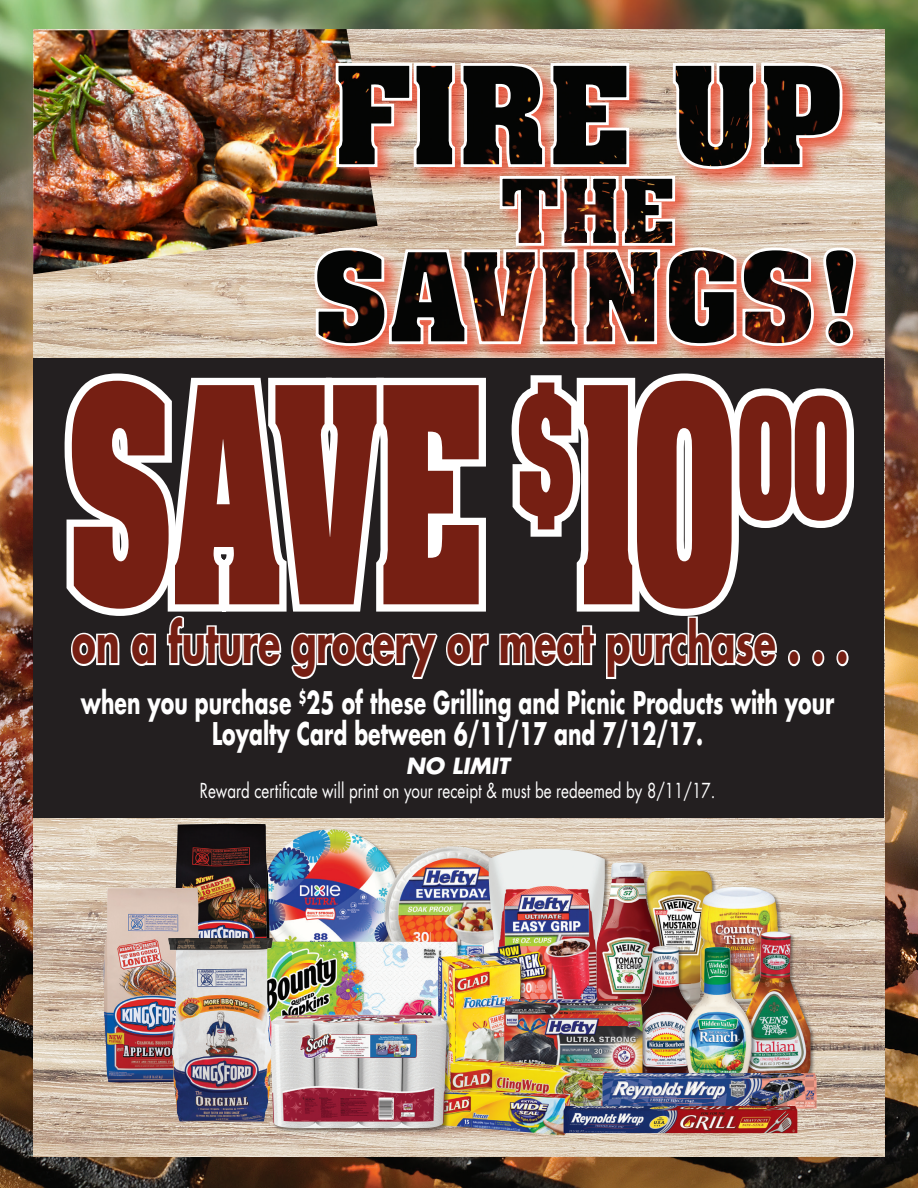
<style>
.page{position:relative;width:918px;height:1188px;background:#fff}
.page>*{position:absolute;margin:0;border:0;box-sizing:border-box;transform-origin:0 0}
.t1{font:700 255.75px "Aachen";letter-spacing:-.02em;color:#761f13;scale:.58 1}
.t2{font:700 54.3px "Futura";letter-spacing:-.01em;color:#761f13;scale:.67 1}
.t3{font:700 30.45px/31.5px "Futura";color:#fff;text-align:center;scale:.67 1}
.t4{font:italic 700 21.75px "Futura";color:#fff}
.t5{font:20.1px "Futura";color:#fff;scale:.75 1}
</style>
<div class="page">
<img style="left:0;top:0;width:918px;height:1188px">
<img style="left:34px;top:30px;width:851px;height:1126px">
<img style="left:33px;top:29px;width:345px;height:245px">
<div style="left:311px;top:60px;width:566px;height:307px;background:#ef3c22;opacity:.75"></div>
<img style="left:313px;top:60px;width:544px;height:288px">
<div style="left:33px;top:358px;width:851px;height:460px;background:#231f20"></div>
<svg style="left:64px;top:373px;width:790px;height:306px"></svg>
<img style="left:270px;top:829px;width:133px;height:112px">
<img style="left:384px;top:847px;width:138px;height:105px">
<img style="left:173px;top:824px;width:97px;height:114px">
<img style="left:104px;top:888px;width:98px;height:195px">
<img style="left:489px;top:849px;width:116px;height:149px">
<img style="left:670px;top:870px;width:43px;height:75px">
<div style="left:595px;top:862px;width:75px;height:160px;background:#231f20;opacity:.5"></div>
<img style="left:596px;top:863px;width:64px;height:135px">
<img style="left:636px;top:946px;width:48px;height:127px">
<img style="left:273px;top:942px;width:185px;height:72px">
<div style="left:437px;top:952px;width:99px;height:161px;background:#231f20;opacity:.5"></div>
<img style="left:438px;top:953px;width:84px;height:105px">
<div style="left:503px;top:998px;width:149px;height:92px;background:#231f20;opacity:.5"></div>
<img style="left:504px;top:999px;width:139px;height:74px">
<img style="left:456px;top:1058px;width:170px;height:48px">
<img style="left:456px;top:1090px;width:114px;height:46px">
<div style="left:699px;top:886px;width:90px;height:126px;background:#231f20;opacity:.5"></div>
<img style="left:700px;top:887px;width:78px;height:59px">
<div style="left:736px;top:931px;width:85px;height:160px;background:#231f20;opacity:.5"></div>
<img style="left:737px;top:932px;width:73px;height:141px">
<div style="left:684px;top:946px;width:83px;height:158px;background:#231f20;opacity:.5"></div>
<img style="left:685px;top:947px;width:67px;height:126px">
<img style="left:602px;top:1073px;width:215px;height:36px">
<img style="left:563px;top:1106px;width:234px;height:27px">
<div style="left:269px;top:1014px;width:187px;height:123px;background:#231f20;opacity:.5"></div>
<img style="left:270px;top:1015px;width:177px;height:113px">
<img style="left:168px;top:938px;width:105px;height:183px">
<p class="t1" style="left:67px;top:312px;width:1349px">SAVE <sup>$</sup>10<sup>00</sup></p>
<p class="t2" style="left:72px;top:607px;width:1161px">on a future grocery or meat purchase . . .</p>
<p class="t3" style="left:81px;top:686px;width:1126px">when you purchase <sup>$</sup>25 of these Grilling and Picnic Products with your<br>Loyalty Card between 6/11/17 and 7/12/17.</p>
<p class="t4" style="left:406px;top:751px;width:105px">NO LIMIT</p>
<p class="t5" style="left:200px;top:778px;width:689px">Reward certificate will print on your receipt &amp; must be redeemed by 8/11/17.</p>
</div>
